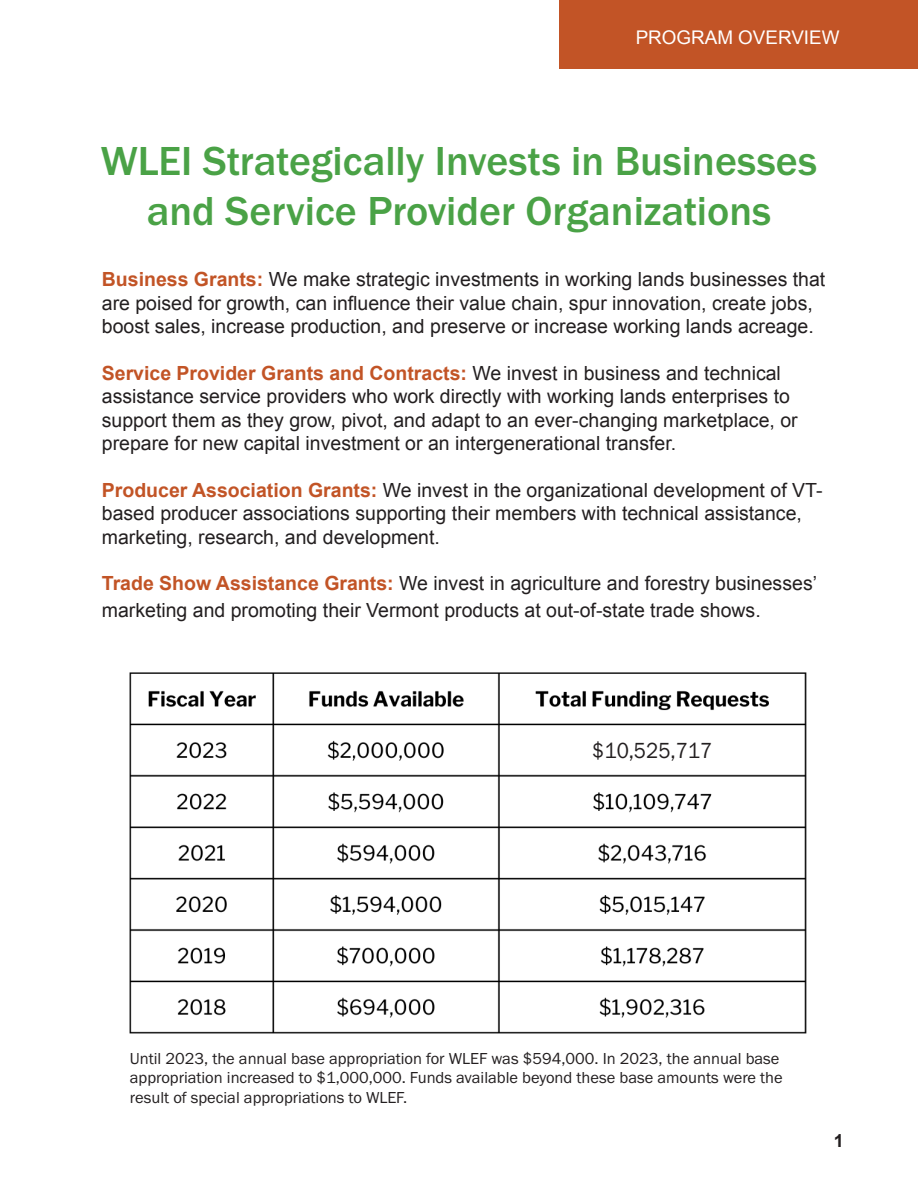
<style>
.page{position:relative;width:918px;height:1188px;background:#fff}
.page>*{position:absolute;margin:0;border:0;box-sizing:border-box;transform-origin:0 0}
.t1{font:500 42px/50.4px "Franklin Gothic URW";color:#4aa246;text-align:center}
.t2{font:22.65px "Franklin Gothic URW Boo";color:#231f20;scale:.92 1}
.t3{font:19.5px/23.4px "Arial";color:#231f20}
.t4{font:18.9px "Arial";color:#fff}
.t5{font:700 18px "Arial";color:#231f20}
.t6{font:16.5px/19.8px "Franklin Gothic URW Boo";color:#231f20}
.s1{font-weight:700;color:#c25426}
</style>
<div class="page">
<div style="left:559px;top:0;width:359px;height:69px;background:#c25426"></div>
<img style="left:130px;top:672px;width:676px;height:361px">
<div style="left:540px;top:728px;width:225px;height:39px;background:#fff"></div>
<p class="t4" style="left:636px;top:25px;width:205px">PROGRAM OVERVIEW</p>
<p class="t1" style="left:101px;top:135px;width:718px">WLEI Strategically Invests in Businesses and Service Provider Organizations</p>
<p class="t3" style="left:102px;top:268px;width:725px"><span class="s1">Business Grants:</span> We make strategic investments in working lands businesses that are poised for growth, can influence their value chain, spur innovation, create jobs, boost sales, increase production, and preserve or increase working lands acreage.</p>
<p class="t3" style="left:102px;top:361px;width:697px"><span class="s1">Service Provider Grants and Contracts:</span> We invest in business and technical assistance service providers who work directly with working lands enterprises to support them as they grow, pivot, and adapt to an ever-changing marketplace, or prepare for new capital investment or an intergenerational transfer.</p>
<p class="t3" style="left:102px;top:478px;width:722px"><span class="s1">Producer Association Grants:</span> We invest in the organizational development of VT&shy;based producer associations supporting their members with technical assistance, marketing, research, and development.</p>
<p class="t3" style="left:102px;top:570px;width:717px;line-height:27px"><span class="s1">Trade Show Assistance Grants:</span> We invest in agriculture and forestry businesses’ marketing and promoting their Vermont products at out-of-state trade shows.</p>
<p class="t2" style="left:592px;top:736px;width:132px">$10,525,717</p>
<p class="t6" style="left:130px;top:1048px;width:654px">Until 2023, the annual base appropriation for WLEF was $594,000. In 2023, the annual base appropriation increased to $1,000,000. Funds available beyond these base amounts were the result of special appropriations to WLEF.</p>
<p class="t5" style="left:834px;top:1129px;width:12px">1</p>
</div>
